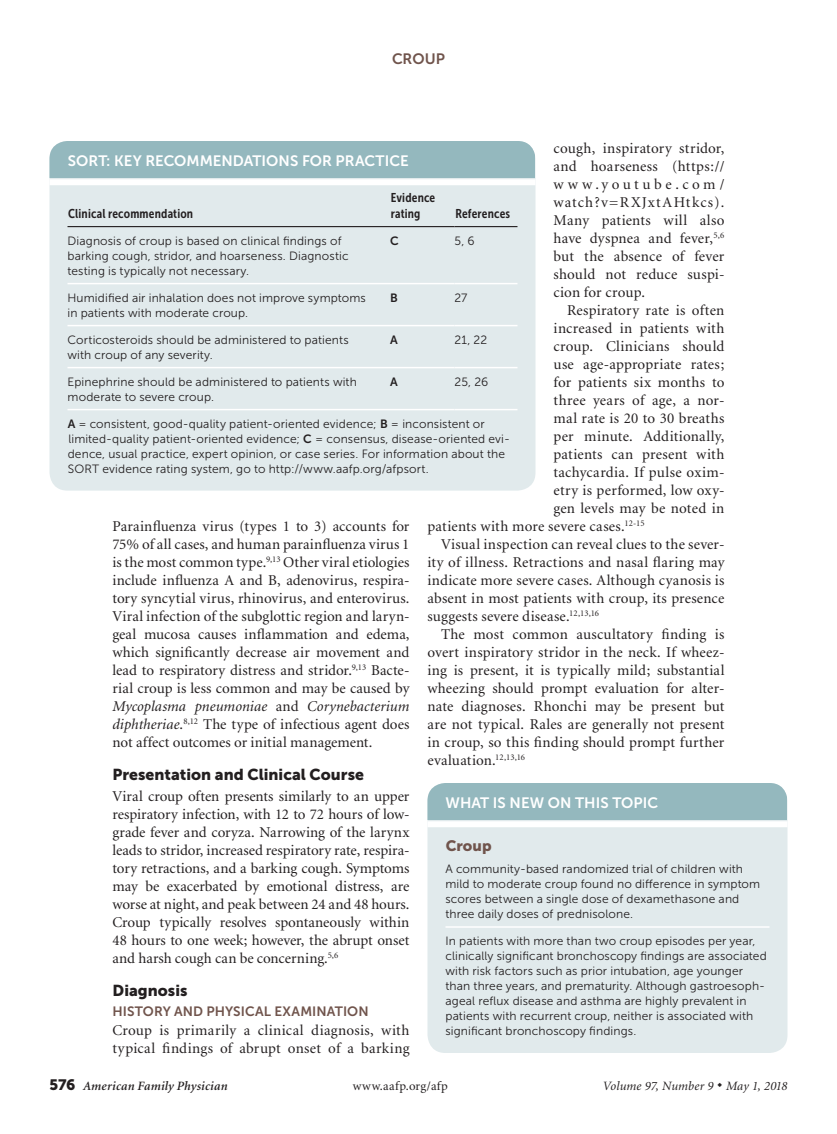
<style>
.page{position:relative;width:837px;height:1134px;background:#fff}
.page>*{position:absolute;margin:0;border:0;box-sizing:border-box;transform-origin:0 0}
.head1{font:15.75px "Museo Sans 900";color:#231f20}
.body_noindent{font:15px/18px "Minion";letter-spacing:.005em;color:#231f20;text-align:justify}
.body_text{font:15px/18px "Minion";letter-spacing:.015em;color:#231f20;text-align:justify}
.sort_title{font:15px "Museo Sans 700";color:#fff}
.t1{font:15px "Museo Sans 700";color:#70544c}
.table_title{font:15px "Museo Sans 900";letter-spacing:.005em;color:#70544c}
.head2_nospace{font:13.5px "Museo Sans 700";letter-spacing:.01em;color:#70544c}
.table_head1{font:12.75px/15.3px "Museo Sans Cond 700";letter-spacing:.015em;color:#231f20}
.t2{font:italic 600 12.75px "Minion";letter-spacing:.015em;color:#231f20}
.t3{font:italic 12.75px "Minion";letter-spacing:.01em;color:#231f20}
.t4{font:12.75px "Minion";letter-spacing:.03em;color:#231f20}
.table_head_last_colu{font:12.75px "Museo Sans Cond 700";letter-spacing:.01em;color:#231f20}
.table_data_last_colu{font:12px/15px "Museo Sans 300";letter-spacing:.01em;color:#231f20}
.table_data{font:12px/15px "Museo Sans 300";letter-spacing:.01em;color:#231f20}
.blurb{font:12px/15px "Museo Sans 300";letter-spacing:.01em;color:#231f20}
.table_data-2{font:12px "Museo Sans 700";color:#231f20}
.s1{font-family:"Museo Sans 700"}
.s2{font-style:italic}
.s3{font-family:"Museo Sans 900";font-weight:400;font-style:normal;font-size:15px}
</style>
<div class="page">
<div style="left:50px;top:141px;width:486px;height:350px;background:#e1eaec;border-radius:18px"></div>
<hr style="left:68px;top:226px;width:322px;height:1px;background:#231f20">
<hr style="left:390px;top:226px;width:64px;height:1px;background:#231f20">
<hr style="left:454px;top:226px;width:64px;height:1px;background:#231f20">
<hr style="left:68px;top:283px;width:322px;height:1px;background:#fff">
<hr style="left:390px;top:283px;width:64px;height:1px;background:#fff">
<hr style="left:454px;top:283px;width:64px;height:1px;background:#fff">
<hr style="left:68px;top:325px;width:322px;height:1px;background:#fff">
<hr style="left:390px;top:325px;width:64px;height:1px;background:#fff">
<hr style="left:454px;top:325px;width:64px;height:1px;background:#fff">
<hr style="left:68px;top:367px;width:322px;height:1px;background:#fff">
<hr style="left:390px;top:367px;width:64px;height:1px;background:#fff">
<hr style="left:454px;top:367px;width:64px;height:1px;background:#fff">
<hr style="left:68px;top:409px;width:322px;height:1px;background:#fff">
<hr style="left:390px;top:409px;width:64px;height:1px;background:#fff">
<hr style="left:454px;top:409px;width:64px;height:1px;background:#fff">
<div style="left:50px;top:141px;width:486px;height:37px;background:#94b8be"></div>
<div style="left:50px;top:179px;width:486px;height:6px;background:#fff"></div>
<div style="left:428px;top:783px;width:360px;height:270px;background:#e1eaec;border-radius:18px"></div>
<hr style="left:446px;top:926px;width:324px;height:2px;background:#fff">
<div style="left:428px;top:783px;width:360px;height:37px;background:#94b8be"></div>
<div style="left:428px;top:821px;width:360px;height:6px;background:#fff"></div>
<p class="t1" style="left:392px;top:50px;width:54px">CROUP</p>
<p class="body_noindent" style="left:554px;top:140px;width:173px">cough, inspiratory stridor, and hoarseness (https:// www.youtube.com/ watch?v=RXJxtAHtkcs).<br>Many patients will also have dyspnea and fever,<sup>5,6 </sup>but the absence of fever should not reduce suspi&shy;cion for croup.</p>
<p class="body_text" style="left:567px;top:302px;width:159px">Respiratory rate is often</p>
<p class="body_text" style="left:554px;top:320px;width:173px">increased in patients with</p>
<p class="body_text" style="left:554px;top:338px;width:172px">croup. Clinicians should</p>
<p class="body_text" style="left:554px;top:356px;width:172px">use age-appropriate rates;</p>
<p class="body_text" style="left:554px;top:374px;width:173px">for patients six months to</p>
<p class="body_text" style="left:554px;top:392px;width:173px">three years of age, a nor-</p>
<p class="body_text" style="left:554px;top:410px;width:172px">mal rate is 20 to 30 breaths</p>
<p class="body_text" style="left:554px;top:428px;width:173px">per minute. Additionally,</p>
<p class="body_text" style="left:554px;top:446px;width:173px">patients can present with</p>
<p class="body_text" style="left:554px;top:464px;width:173px">tachycardia. If pulse oxim-</p>
<p class="body_text" style="left:554px;top:482px;width:173px">etry is performed, low oxy-</p>
<p class="body_text" style="left:554px;top:500px;width:172px">gen levels may be noted in</p>
<p class="body_text" style="left:428px;top:518px;width:219px">patients with more severe cases.<sup>12-15</sup></p>
<p class="body_text" style="left:428px;top:536px;width:299px;text-indent:14px">Visual inspection can reveal clues to the sever&shy;ity of illness. Retractions and nasal flaring may indicate more severe cases. Although cyanosis is absent in most patients with croup, its presence suggests severe disease.<sup>12,13,16</sup></p>
<p class="body_text" style="left:428px;top:626px;width:299px;text-indent:14px">The most common auscultatory finding is overt inspiratory stridor in the neck. If wheez&shy;ing is present, it is typically mild; substantial wheezing should prompt evaluation for alter&shy;nate diagnoses. Rhonchi may be present but are not typical. Rales are generally not present in croup, so this finding should prompt further evaluation.<sup>12,13,16</sup></p>
<p class="sort_title" style="left:68px;top:152px;width:342px">SORT: KEY RECOMMENDATIONS FOR PRACTICE</p>
<p class="table_head1" style="left:391px;top:190px;width:46px">Evidence rating</p>
<p class="table_head1" style="left:68px;top:206px;width:126px">Clinical recommendation</p>
<p class="table_head_last_colu" style="left:455px;top:206px;width:56px">References</p>
<p class="table_data" style="left:68px;top:233px;width:283px">Diagnosis of croup is based on clinical findings of barking cough, stridor, and hoarseness. Diagnostic testing is typically not necessary.</p>
<p class="table_data-2" style="left:390px;top:234px;width:10px">C</p>
<p class="table_data_last_colu" style="left:454px;top:233px;width:22px">5, 6</p>
<p class="table_data" style="left:68px;top:290px;width:300px">Humidified air inhalation does not improve symptoms in patients with moderate croup.</p>
<p class="table_data-2" style="left:390px;top:291px;width:9px">B</p>
<p class="table_data_last_colu" style="left:454px;top:290px;width:15px">27</p>
<p class="table_data" style="left:68px;top:332px;width:283px">Corticosteroids should be administered to patients with croup of any severity.</p>
<p class="table_data-2" style="left:390px;top:333px;width:9px">A</p>
<p class="table_data_last_colu" style="left:454px;top:332px;width:34px">21, 22</p>
<p class="table_data" style="left:68px;top:374px;width:291px">Epinephrine should be administered to patients with moderate to severe croup.</p>
<p class="table_data-2" style="left:390px;top:375px;width:9px">A</p>
<p class="table_data_last_colu" style="left:454px;top:374px;width:35px">25, 26</p>
<p class="blurb" style="left:68px;top:416px;width:444px"><span class="s1">A</span> = consistent, good-quality patient-oriented evidence; <span class="s1">B</span> = inconsistent or limited-quality patient-oriented evidence; <span class="s1">C</span> = consensus, disease-oriented evi&shy;dence, usual practice, expert opinion, or case series. For information about the SORT evidence rating system, go to http://www.aafp.org/afpsort.</p>
<p class="body_noindent" style="left:112px;top:518px;width:299px">Parainfluenza virus (types 1 to 3) accounts for 75% of all cases, and human parainfluenza virus 1 is the most common type.<sup>9,13</sup> Other viral etiologies include influenza A and B, adenovirus, respira&shy;tory syncytial virus, rhinovirus, and enterovirus.<br>Viral infection of the subglottic region and laryn&shy;geal mucosa causes inflammation and edema, which significantly decrease air movement and lead to respiratory distress and stridor.<sup>9,13</sup> Bacte&shy;rial croup is less common and may be caused by <span class="s2">Mycoplasma pneumoniae</span> and <span class="s2">Corynebacterium diphtheriae</span>.<sup>8,12</sup> The type of infectious agent does not affect outcomes or initial management.</p>
<p class="head1" style="left:112px;top:766px;width:253px">Presentation and Clinical Course</p>
<p class="body_noindent" style="left:112px;top:788px;width:299px">Viral croup often presents similarly to an upper respiratory infection, with 12 to 72 hours of low&shy;grade fever and coryza. Narrowing of the larynx leads to stridor, increased respiratory rate, respira&shy;tory retractions, and a barking cough. Symptoms may be exacerbated by emotional distress, are worse at night, and peak between 24 and 48 hours.<br>Croup typically resolves spontaneously within 48 hours to one week; however, the abrupt onset and harsh cough can be concerning.<sup>5,6</sup></p>
<p class="head1" style="left:112px;top:982px;width:77px">Diagnosis</p>
<p class="head2_nospace" style="left:112px;top:1003px;width:258px">HISTORY AND PHYSICAL EXAMINATION</p>
<p class="body_noindent" style="left:112px;top:1022px;width:299px">Croup is primarily a clinical diagnosis, with typical findings of abrupt onset of a barking</p>
<p class="sort_title" style="left:446px;top:794px;width:214px">WHAT IS NEW ON THIS TOPIC</p>
<p class="table_title" style="left:446px;top:837px;width:47px">Croup</p>
<p class="table_data_last_colu" style="left:446px;top:861px;width:316px">A community-based randomized trial of children with mild to moderate croup found no difference in symptom scores between a single dose of dexamethasone and three daily doses of prednisolone.</p>
<p class="table_data_last_colu" style="left:446px;top:933px;width:323px">In patients with more than two croup episodes per year, clinically significant bronchoscopy findings are associated with risk factors such as prior intubation, age younger than three years, and prematurity. Although gastroesoph&shy;ageal reflux disease and asthma are highly prevalent in patients with recurrent croup, neither is associated with significant bronchoscopy findings.</p>
<p class="t2" style="left:50px;top:1080px;width:180px"><span class="s3">576</span> American Family Physician</p>
<p class="t4" style="left:353px;top:1080px;width:97px">www.aafp.org/afp</p>
<p class="t3" style="left:603px;top:1080px;width:186px">Volume 97, Number 9 ◆ May 1, 2018</p>
</div>
